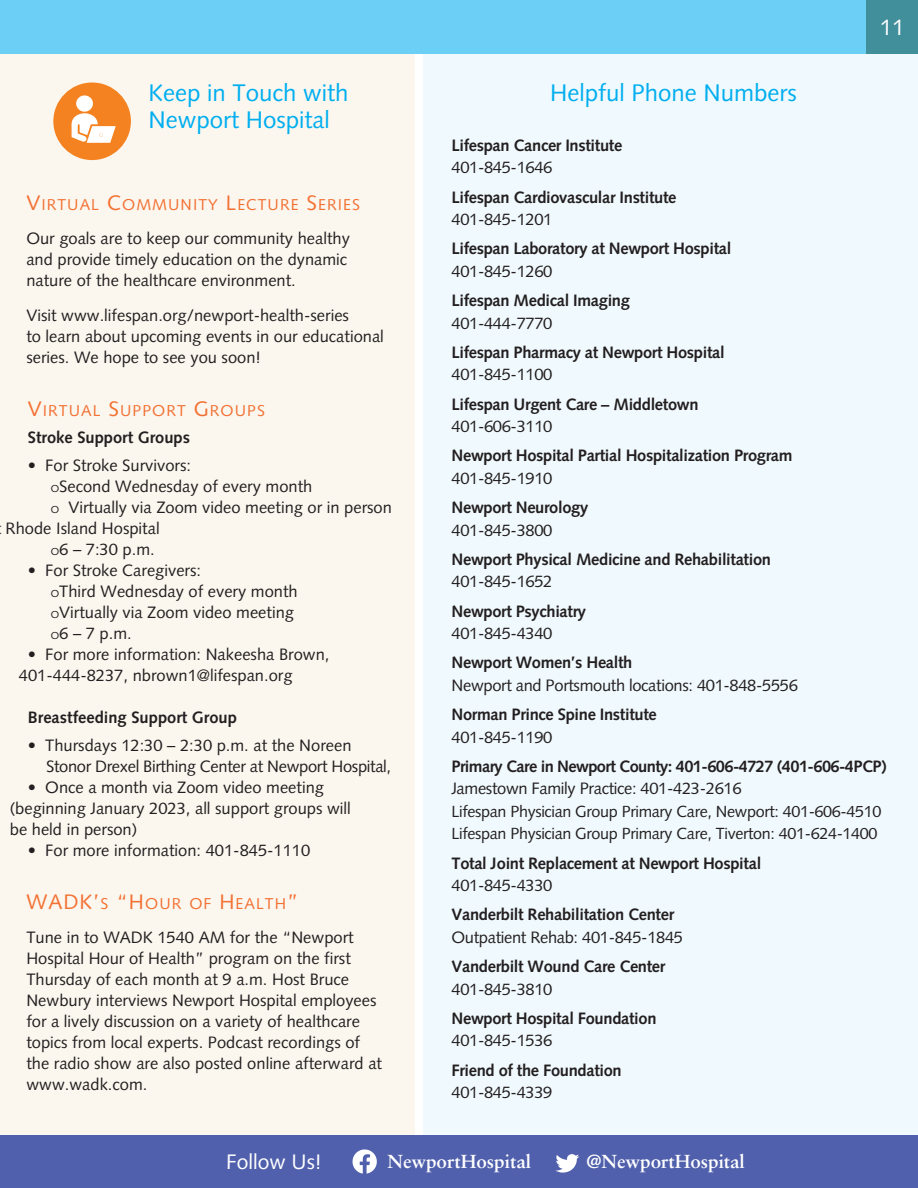
<style>
.page{position:relative;width:918px;height:1188px;background:#fff}
.page>*{position:absolute;margin:0;border:0;box-sizing:border-box;transform-origin:0 0}
.t1{font:24px/27px "Syntax";color:#00aeef}
.t2{font:22.5px "Syntax";color:#fff}
.t3{font:21px "Syntax";color:#fff}
.t4{font:700 18.9px "Sabon";color:#fff}
.t5{font:16.5px/21px "Syntax";color:#231f20}
.t6{font:700 16.5px "Syntax";letter-spacing:-.02em;color:#231f20}
.t7{font:16.5px/21px "Syntax";letter-spacing:-.02em;color:#231f20}
.t8{font:700 16.5px "Syntax";color:#231f20}
.t9{font:16.2px/22.5px "Syntax";letter-spacing:-.02em;color:#231f20}
.t10{font:15.75px "Syntax";letter-spacing:.065em;color:#f37133}
.s1{font-size:21px}
.s2{font-size:10.2px}
</style>
<div class="page">
<div style="left:423px;top:54px;width:495px;height:1101px;background:#f0f9fd"></div>
<div style="left:0;top:46px;width:415px;height:1103px;background:#fbf7ef"></div>
<div style="left:0;top:0;width:918px;height:54px;background:#6bcff6"></div>
<div style="left:866px;top:0;width:52px;height:54px;background:#428f9c"></div>
<div style="left:53px;top:82px;width:78px;height:78px;background:#f58220;border-radius:50%"></div>
<svg style="left:71px;top:95px;width:45px;height:48px"></svg>
<div style="left:0;top:1136px;width:918px;height:52px;background:#5060ac"></div>
<svg style="left:353px;top:1149px;width:24px;height:25px"></svg>
<svg style="left:555px;top:1154px;width:24px;height:19px"></svg>
<p class="t1" style="left:148px;top:80px;width:202px">Keep in Touch with<br>Newport Hospital</p>
<p class="t10" style="left:26px;top:195px;width:335px"><span class="s1">V</span>IRTUAL <span class="s1">C</span>OMMUNITY <span class="s1">L</span>ECTURE <span class="s1">S</span>ERIES</p>
<p class="t5" style="left:26px;top:228px;width:325px">Our goals are to keep our community healthy and provide timely education on the dynamic nature of the healthcare environment.</p>
<p class="t5" style="left:26px;top:304px;width:359px">Visit www.lifespan.org/newport-health-series<br>to learn about upcoming events in our educational series. We hope to see you soon!</p>
<p class="t10" style="left:28px;top:401px;width:239px"><span class="s1">V</span>IRTUAL <span class="s1">S</span>UPPORT <span class="s1">G</span>ROUPS</p>
<p class="t8" style="left:28px;top:428px;width:164px">Stroke Support Groups</p>
<p class="t5" style="left:28px;top:455px;width:165px">• For Stroke Survivors:</p>
<p class="t5" style="left:51px;top:476px;width:263px"><span class="s2">O</span>Second Wednesday of every month</p>
<p class="t5" style="left:51px;top:497px;width:343px"><span class="s2">O</span> Virtually via Zoom video meeting or in person</p>
<p class="t5" style="left:6px;top:518px;width:156px">Rhode Island Hospital</p>
<p class="t5" style="left:51px;top:539px;width:105px"><span class="s2">O</span>6 – 7:30 p.m.</p>
<p class="t5" style="left:51px;top:560px;width:248px;text-indent:-23px">• For Stroke Caregivers:<br><span class="s2">O</span>Third Wednesday of every month<br><span class="s2">O</span>Virtually via Zoom video meeting<br><span class="s2">O</span>6 – 7 p.m.</p>
<p class="t5" style="left:19px;top:644px;width:312px;text-indent:9px">• For more information: Nakeesha Brown,<br>401-444-8237, nbrown1@lifespan.org</p>
<p class="t8" style="left:28px;top:708px;width:211px">Breastfeeding Support Group</p>
<p class="t7" style="left:46px;top:735px;width:347px;text-indent:-18px">• Thursdays 12:30 – 2:30 p.m. at the Noreen<br>Stonor Drexel Birthing Center at Newport Hospital,</p>
<p class="t5" style="left:10px;top:777px;width:343px;text-indent:18px">• Once a month via Zoom video meeting (beginning January 2023, all support groups will be held in person)</p>
<p class="t5" style="left:28px;top:840px;width:284px">• For more information: 401-845-1110</p>
<p class="t10" style="left:26px;top:894px;width:274px"><span class="s1">WADK’</span>S <span class="s1">“H</span>OUR OF <span class="s1">H</span>EALTH<span class="s1">”</span></p>
<p class="t5" style="left:26px;top:927px;width:357px">Tune in to WADK 1540 AM for the “Newport Hospital Hour of Health” program on the first Thursday of each month at 9 a.m. Host Bruce Newbury interviews Newport Hospital employees for a lively discussion on a variety of healthcare topics from local experts. Podcast recordings of the radio show are also posted online afterward at www.wadk.com.</p>
<p class="t2" style="left:880px;top:14px;width:27px">11</p>
<p class="t1" style="left:550px;top:80px;width:248px">Helpful Phone Numbers</p>
<p class="t6" style="left:452px;top:136px;width:172px">Lifespan Cancer Institute</p>
<p class="t7" style="left:452px;top:157px;width:102px">401-845-1646</p>
<p class="t6" style="left:452px;top:187px;width:226px">Lifespan Cardiovascular Institute</p>
<p class="t7" style="left:452px;top:209px;width:102px">401-845-1201</p>
<p class="t6" style="left:452px;top:239px;width:281px">Lifespan Laboratory at Newport Hospital</p>
<p class="t7" style="left:452px;top:261px;width:102px">401-845-1260</p>
<p class="t6" style="left:452px;top:291px;width:180px">Lifespan Medical Imaging</p>
<p class="t7" style="left:452px;top:312px;width:102px">401-444-7770</p>
<p class="t6" style="left:452px;top:343px;width:275px">Lifespan Pharmacy at Newport Hospital</p>
<p class="t7" style="left:452px;top:364px;width:102px">401-845-1100</p>
<p class="t6" style="left:452px;top:394px;width:249px">Lifespan Urgent Care – Middletown</p>
<p class="t7" style="left:452px;top:416px;width:102px">401-606-3110</p>
<p class="t6" style="left:452px;top:446px;width:343px">Newport Hospital Partial Hospitalization Program</p>
<p class="t7" style="left:452px;top:468px;width:102px">401-845-1910</p>
<p class="t6" style="left:452px;top:498px;width:138px">Newport Neurology</p>
<p class="t7" style="left:452px;top:520px;width:102px">401-845-3800</p>
<p class="t6" style="left:452px;top:550px;width:321px">Newport Physical Medicine and Rehabilitation</p>
<p class="t7" style="left:452px;top:571px;width:102px">401-845-1652</p>
<p class="t6" style="left:452px;top:602px;width:136px">Newport Psychiatry</p>
<p class="t7" style="left:452px;top:623px;width:102px">401-845-4340</p>
<p class="t6" style="left:452px;top:653px;width:182px">Newport Women’s Health</p>
<p class="t7" style="left:452px;top:675px;width:348px">Newport and Portsmouth locations: 401-848-5556</p>
<p class="t6" style="left:452px;top:705px;width:207px">Norman Prince Spine Institute</p>
<p class="t7" style="left:452px;top:727px;width:102px">401-845-1190</p>
<p class="t6" style="left:452px;top:757px;width:437px">Primary Care in Newport County: 401-606-4727 (401-606-4PCP)</p>
<p class="t7" style="left:452px;top:778px;width:292px">Jamestown Family Practice: 401-423-2616</p>
<p class="t9" style="left:452px;top:800px;width:431px">Lifespan Physician Group Primary Care, Newport: 401-606-4510<br>Lifespan Physician Group Primary Care, Tiverton: 401-624-1400</p>
<p class="t6" style="left:451px;top:853px;width:311px">Total Joint Replacement at Newport Hospital</p>
<p class="t7" style="left:451px;top:875px;width:102px">401-845-4330</p>
<p class="t6" style="left:451px;top:905px;width:224px">Vanderbilt Rehabilitation Center</p>
<p class="t7" style="left:451px;top:927px;width:233px">Outpatient Rehab: 401-845-1845</p>
<p class="t6" style="left:451px;top:957px;width:215px">Vanderbilt Wound Care Center</p>
<p class="t7" style="left:451px;top:978px;width:102px">401-845-3810</p>
<p class="t6" style="left:451px;top:1009px;width:207px">Newport Hospital Foundation</p>
<p class="t7" style="left:451px;top:1030px;width:102px">401-845-1536</p>
<p class="t6" style="left:451px;top:1060px;width:172px">Friend of the Foundation</p>
<p class="t7" style="left:451px;top:1082px;width:102px">401-845-4339</p>
<p class="t3" style="left:226px;top:1150px;width:97px">Follow Us!</p>
<p class="t4" style="left:387px;top:1150px;width:145px">NewportHospital</p>
<p class="t4" style="left:586px;top:1150px;width:160px">@NewportHospital</p>
</div>
